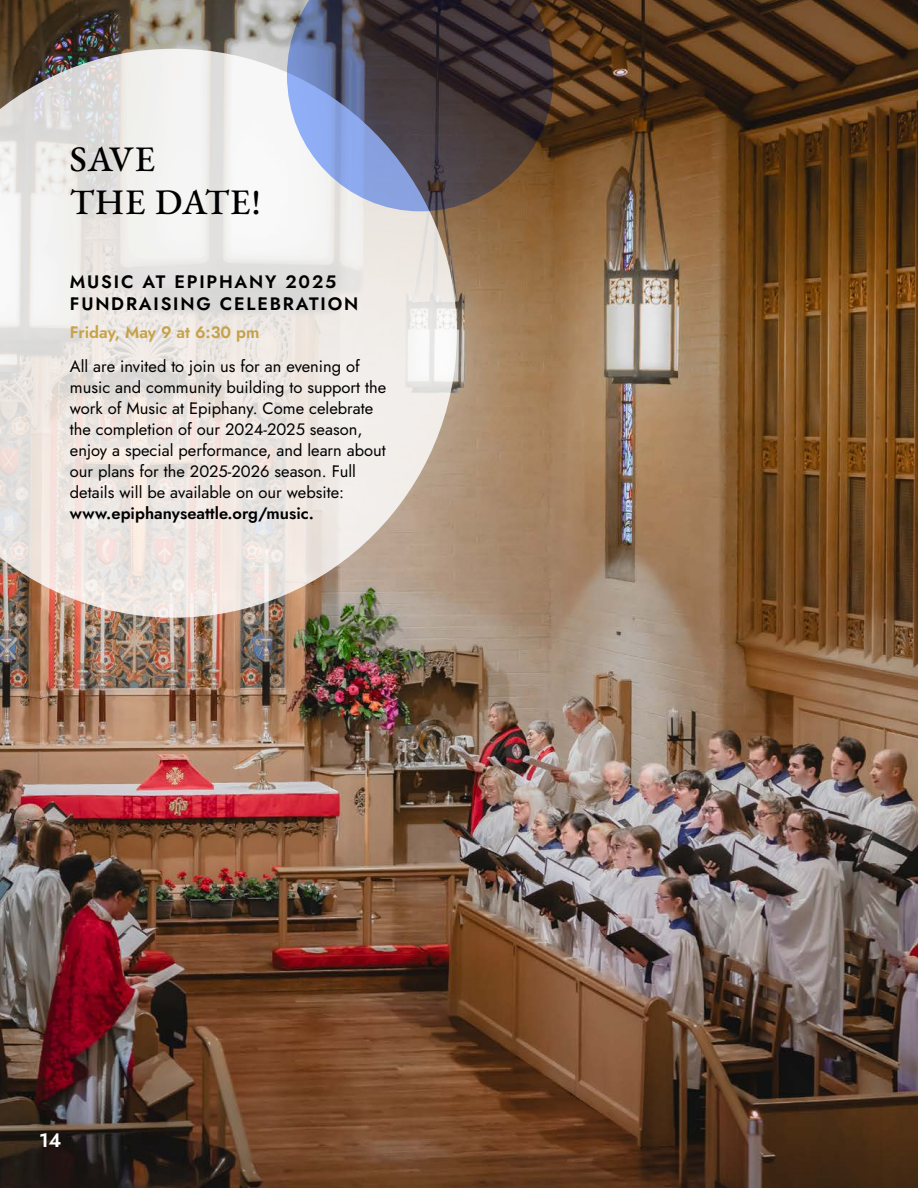
<style>
.page{position:relative;width:918px;height:1188px;background:#fff}
.page>*{position:absolute;margin:0;border:0;box-sizing:border-box;transform-origin:0 0}
.t1{font:36px/43.2px "EB Garamond";letter-spacing:.025em;color:#000}
.t2{font:19.5px "Jost";color:#fff}
.t3{font:18px/21.6px "Jost";letter-spacing:.1em;color:#000}
.t4{font:16.5px/21px "Jost";color:#000}
.t5{font:16.5px "Jost";color:#c6a148}
</style>
<div class="page">
<img style="left:0;top:0;width:918px;height:1188px">
<svg style="left:0;top:49px;width:457px;height:569px"></svg>
<svg style="left:287px;top:0;width:267px;height:211px;background:#5e5a67"></svg>
<h1 class="t1" style="left:70px;top:137px;width:193px">SAVE<br>THE DATE!</h1>
<p class="t3" style="left:70px;top:271px;width:290px">MUSIC AT EPIPHANY 2025<br>FUNDRAISING CELEBRATION</p>
<p class="t5" style="left:70px;top:321px;width:191px">Friday, May 9 at 6:30 pm</p>
<p class="t4" style="left:70px;top:356px;width:318px">All are invited to join us for an evening of music and community building to support the work of Music at Epiphany. Come celebrate the completion of our 2024-2025 season, enjoy a special performance, and learn about our plans for the 2025-2026 season. Full details will be available on our website: www.epiphanyseattle.org/music.</p>
<p class="t2" style="left:39px;top:1127px;width:24px">14</p>
</div>
